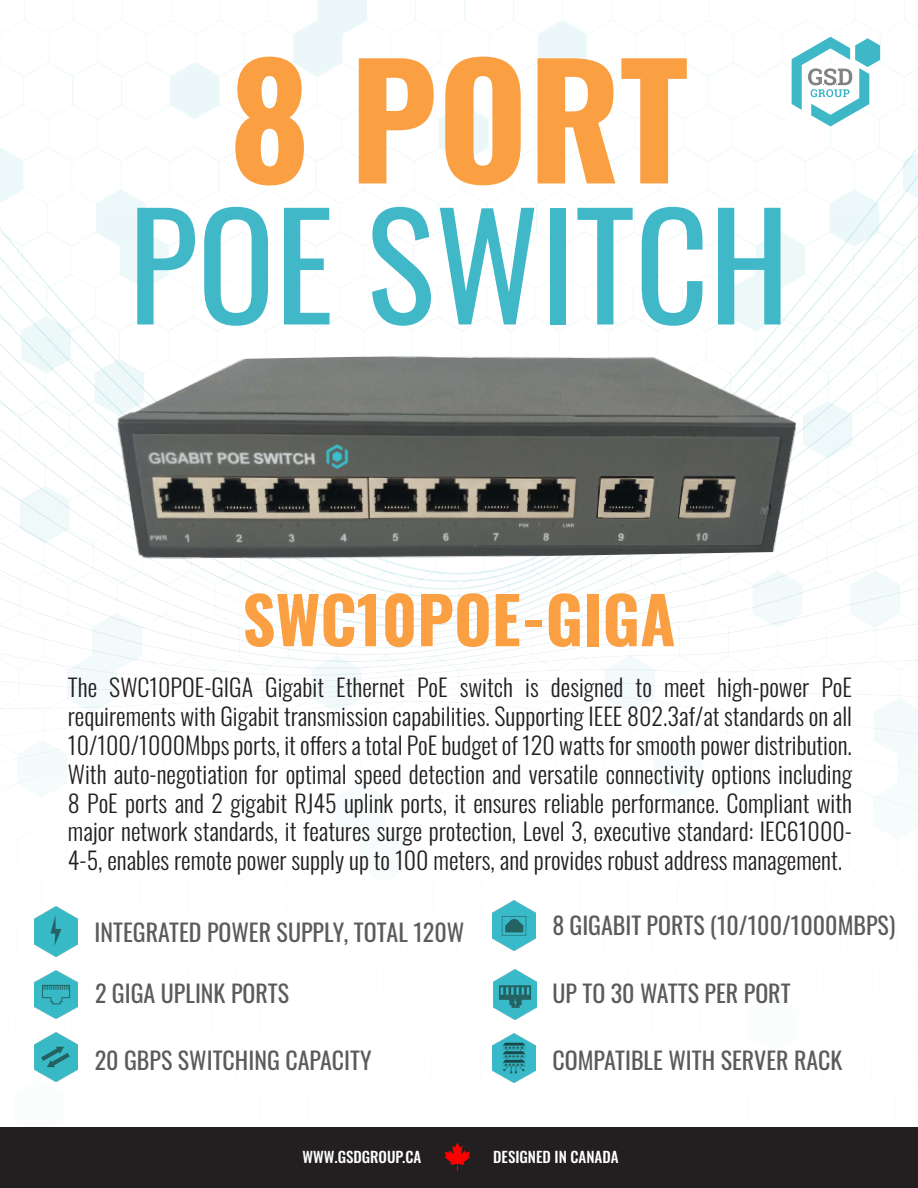
<style>
.page{position:relative;width:918px;height:1188px;background:#fff}
.page>*{position:absolute;margin:0;border:0;box-sizing:border-box;transform-origin:0 0}
.t1{font:700 154.5px "Oswald";color:#fa9f42}
.t2{font:144px "Oswald";color:#40b8c7}
.t3{font:700 64.5px "Oswald";color:#fa9f42}
.t4{font:300 24px/28.8px "Oswald";color:#231f20;text-align:justify}
.t5{font:24px "Oswald";color:#5b5b5b}
.t6{font:500 15px "Oswald";color:#fff}
</style>
<div class="page">
<img style="left:1px;top:0;width:917px;height:1072px">
<div style="left:0;top:1127px;width:918px;height:61px;background:#231f20"></div>
<svg style="left:792px;top:37px;width:88px;height:89px"></svg>
<svg style="left:444px;top:1143px;width:26px;height:28px"></svg>
<img style="left:117px;top:349px;width:680px;height:214px">
<img style="left:493px;top:970px;width:43px;height:49px">
<img style="left:35px;top:1033px;width:42px;height:49px">
<img style="left:492px;top:901px;width:44px;height:50px">
<img style="left:492px;top:1034px;width:43px;height:49px">
<img style="left:34px;top:907px;width:43px;height:49px">
<img style="left:35px;top:970px;width:42px;height:49px">
<p class="t1" style="left:229px;top:40px;width:461px">8 PORT</p>
<p class="t2" style="left:128px;top:138px;width:663px">POE SWITCH</p>
<p class="t3" style="left:242px;top:586px;width:435px">SWC10POE-GIGA</p>
<p class="t4" style="left:68px;top:671px;width:786px">The SWC10POE-GIGA Gigabit Ethernet PoE switch is designed to meet high-power PoE requirements with Gigabit transmission capabilities. Supporting IEEE 802.3af/at standards on all 10/100/1000Mbps ports, it offers a total PoE budget of 120 watts for smooth power distribution.<br>With auto-negotiation for optimal speed detection and versatile connectivity options including 8 PoE ports and 2 gigabit RJ45 uplink ports, it ensures reliable performance. Compliant with major network standards, it features surge protection, Level 3, executive standard: IEC61000- 4-5, enables remote power supply up to 100 meters, and provides robust address management.</p>
<p class="t5" style="left:95px;top:911px;width:371px">INTEGRATED POWER SUPPLY, TOTAL 120W</p>
<p class="t5" style="left:95px;top:972px;width:196px">2 GIGA UPLINK PORTS</p>
<p class="t5" style="left:552px;top:904px;width:344px">8 GIGABIT PORTS (10/100/1000MBPS)</p>
<p class="t5" style="left:552px;top:972px;width:240px">UP TO 30 WATTS PER PORT</p>
<p class="t5" style="left:95px;top:1039px;width:278px">20 GBPS SWITCHING CAPACITY</p>
<p class="t5" style="left:552px;top:1039px;width:292px">COMPATIBLE WITH SERVER RACK</p>
<p class="t6" style="left:303px;top:1149px;width:120px">WWW.GSDGROUP.CA</p>
<p class="t6" style="left:493px;top:1149px;width:127px">DESIGNED IN CANADA</p>
</div>
